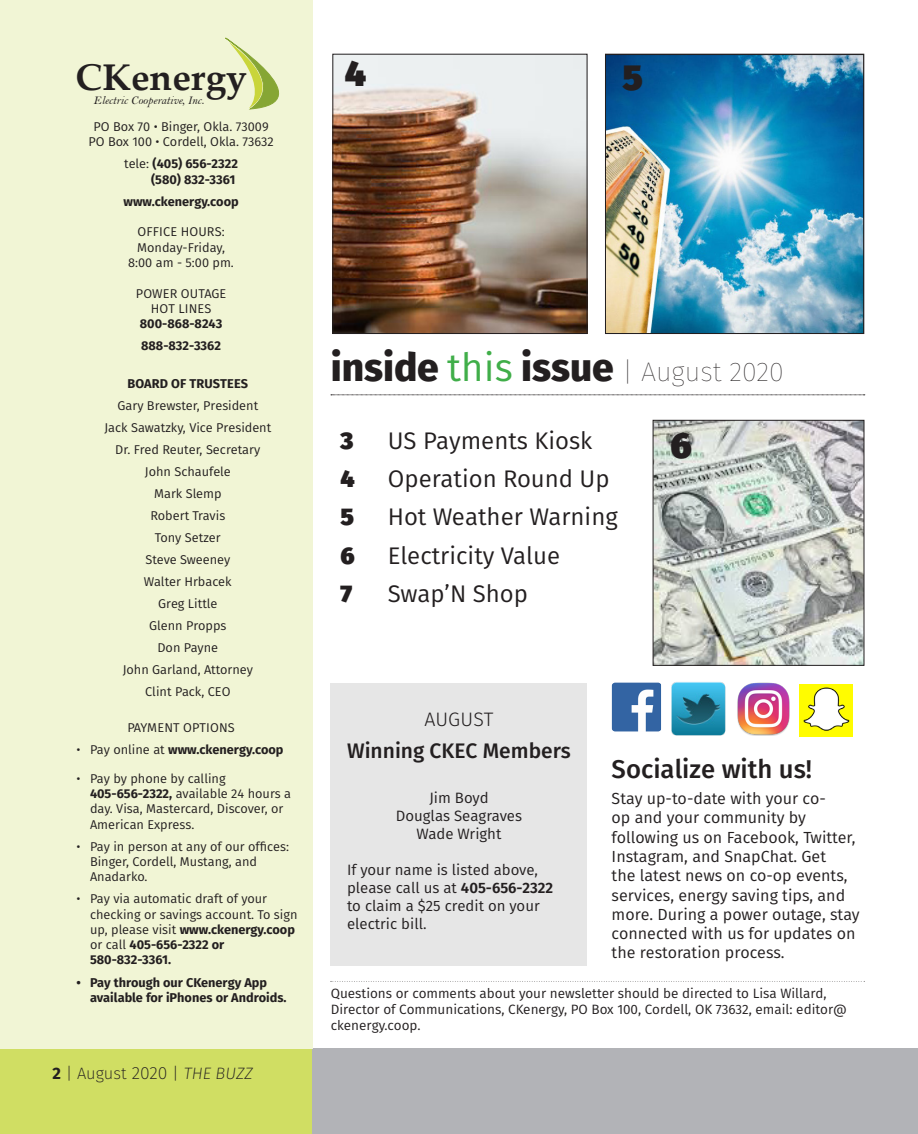
<style>
.page{position:relative;width:918px;height:1134px;background:#fff}
.page>*{position:absolute;margin:0;border:0;box-sizing:border-box;transform-origin:0 0}
.t1{font:800 39px "Fira Sans";color:#231f20}
.t2{font:700 37.2px "Palatino Linotype";color:#231f20}
.t3{font:900 36px "Fira Sans";color:#231f20}
.t4{font:500 25.65px "Fira Sans";color:#231f20}
.t5{font:24px "Fira Sans";color:#231f20}
.t6{font:900 24px "Fira Sans";color:#231f20}
.t7{font:500 21px "Fira Sans";color:#231f20}
.t8{font:300 19.5px "Fira Sans";letter-spacing:.01em;color:#231f20}
.t9{font:200 16.5px "Fira Sans";color:#231f20}
.t10{font:16.05px/19.4px "Fira Sans";color:#231f20}
.t11{font:15px/18px "Fira Sans";color:#231f20;text-align:center}
.t12{font:13.5px/16.2px "Fira Sans";color:#231f20}
.t13{font:12.75px/15.3px "Fira Sans";color:#231f20}
.t14{font:700 12.75px/15.3px "Fira Sans";color:#231f20}
.t15{font:11.85px "Bell MT Italic";color:#231f20}
.s1{font-weight:400}
.s2{font-weight:700}
.s3{font-size:17.7px}
.s4{font-style:italic}
.s5{font-weight:400;color:#40ae49}
.s6{font-weight:100;font-size:27px}
.s7{font-weight:600}
</style>
<div class="page">
<img style="left:607px;top:56px;width:255px;height:276px">
<div style="left:605px;top:54px;width:259px;height:280px;border:1px solid #231f20"></div>
<div style="left:283px;top:1048px;width:635px;height:86px;background:#b2b3b7"></div>
<div style="left:0;top:1048px;width:312px;height:86px;background:#d0de63"></div>
<svg style="left:331px;top:395px;width:534px;height:1px"></svg>
<div style="left:331px;top:683px;width:256px;height:283px;background:#e6e6e6"></div>
<svg style="left:331px;top:981px;width:534px;height:1px"></svg>
<img style="left:655px;top:422px;width:207px;height:242px">
<div style="left:653px;top:420px;width:211px;height:246px;border:1px solid #231f20"></div>
<div style="left:0;top:0;width:313px;height:1048px;background:#f1f5d5"></div>
<svg style="left:225px;top:37px;width:55px;height:72px"></svg>
<img style="left:612px;top:683px;width:50px;height:48px">
<img style="left:671px;top:682px;width:55px;height:54px">
<img style="left:737px;top:682px;width:53px;height:54px">
<img style="left:800px;top:684px;width:53px;height:52px">
<img style="left:335px;top:56px;width:250px;height:276px">
<div style="left:333px;top:54px;width:254px;height:280px;border:1px solid #231f20"></div>
<p class="t2" style="left:76px;top:51px;width:173px">CKenergy</p>
<p class="t15" style="left:94px;top:93px;width:112px">Electric Cooperative, Inc.</p>
<p class="t13" style="left:94px;top:119px;width:177px">PO Box 70 • Binger, Okla. 73009</p>
<p class="t13" style="left:88px;top:134px;width:187px">PO Box 100 • Cordell, Okla. 73632</p>
<p class="t14" style="left:124px;top:156px;width:115px"><span class="s1">tele:</span> (405) 656-2322</p>
<p class="t14" style="left:151px;top:172px;width:86px">(580) 832-3361</p>
<p class="t14" style="left:123px;top:194px;width:117px">www.ckenergy.coop</p>
<p class="t13" style="left:138px;top:224px;width:89px">OFFICE HOURS:</p>
<p class="t13" style="left:137px;top:240px;width:89px">Monday-Friday,</p>
<p class="t13" style="left:128px;top:255px;width:107px">8:00 am - 5:00 pm.</p>
<p class="t13" style="left:136px;top:285px;width:92px">POWER OUTAGE</p>
<p class="t13" style="left:151px;top:301px;width:62px">HOT LINES</p>
<p class="t14" style="left:140px;top:316px;width:84px">800-868-8243</p>
<p class="t14" style="left:141px;top:338px;width:81px">888-832-3362</p>
<p class="t14" style="left:128px;top:375px;width:122px">BOARD OF TRUSTEES</p>
<p class="t13" style="left:117px;top:398px;width:142px">Gary Brewster, President</p>
<p class="t13" style="left:104px;top:420px;width:168px">Jack Sawatzky, Vice President</p>
<p class="t13" style="left:115px;top:442px;width:147px">Dr. Fred Reuter, Secretary</p>
<p class="t13" style="left:145px;top:464px;width:88px">John Schaufele</p>
<p class="t13" style="left:154px;top:486px;width:69px">Mark Slemp</p>
<p class="t13" style="left:150px;top:508px;width:76px">Robert Travis</p>
<p class="t13" style="left:155px;top:530px;width:67px">Tony Setzer</p>
<p class="t13" style="left:145px;top:552px;width:86px">Steve Sweeney</p>
<p class="t13" style="left:144px;top:574px;width:89px">Walter Hrbacek</p>
<p class="t13" style="left:158px;top:596px;width:61px">Greg Little</p>
<p class="t13" style="left:149px;top:618px;width:79px">Glenn Propps</p>
<p class="t13" style="left:157px;top:640px;width:62px">Don Payne</p>
<p class="t13" style="left:123px;top:662px;width:132px">John Garland, Attorney</p>
<p class="t13" style="left:145px;top:684px;width:87px">Clint Pack, CEO</p>
<p class="t13" style="left:127px;top:720px;width:109px">PAYMENT OPTIONS</p>
<p class="t14" style="left:76px;top:742px;width:209px"><span class="s1">• Pay online at</span> www.ckenergy.coop</p>
<p class="t13" style="left:90px;top:771px;width:203px;text-indent:-14px">• Pay by phone by calling<br><span class="s2">405-656-2322,</span> available 24 hours a day. Visa, Mastercard, Discover, or<br>American Express.</p>
<p class="t13" style="left:90px;top:838px;width:201px;text-indent:-14px">• Pay in person at any of our offices:<br>Binger, Cordell, Mustang, and<br>Anadarko.</p>
<p class="t13" style="left:90px;top:891px;width:209px;text-indent:-14px">• Pay via automatic draft of your checking or savings account. To sign up, please visit <span class="s2">www.ckenergy.coop </span>or call <span class="s2">405-656-2322 or<br>580-832-3361.</span></p>
<p class="t14" style="left:90px;top:974px;width:198px;text-indent:-14px">• Pay through our CKenergy App available for iPhones or Androids.</p>
<p class="t9" style="left:52px;top:1062px;width:202px"><span class="s2">2</span> | August <span class="s3">2020</span> | <span class="s4">THE BUZZ</span></p>
<p class="t3" style="left:345px;top:48px;width:23px">4</p>
<p class="t3" style="left:622px;top:52px;width:22px">5</p>
<p class="t1" style="left:331px;top:340px;width:455px">inside <span class="s5">this</span> issue <span class="s6">| August 2020</span></p>
<p class="t6" style="left:341px;top:423px;width:14px">3</p>
<p class="t5" style="left:388px;top:424px;width:206px">US Payments Kiosk</p>
<p class="t6" style="left:341px;top:461px;width:16px">4</p>
<p class="t5" style="left:388px;top:462px;width:223px">Operation Round Up</p>
<p class="t6" style="left:341px;top:500px;width:15px">5</p>
<p class="t5" style="left:388px;top:500px;width:232px">Hot Weather Warning</p>
<p class="t6" style="left:341px;top:538px;width:16px">6</p>
<p class="t5" style="left:388px;top:538px;width:174px">Electricity Value</p>
<p class="t6" style="left:341px;top:576px;width:13px">7</p>
<p class="t5" style="left:388px;top:577px;width:142px">Swap’N Shop</p>
<p class="t3" style="left:670px;top:419px;width:23px">6</p>
<p class="t8" style="left:424px;top:706px;width:71px">AUGUST</p>
<p class="t7" style="left:347px;top:736px;width:225px">Winning CKEC Members</p>
<p class="t11" style="left:396px;top:789px;width:128px">Jim Boyd<br>Douglas Seagraves<br>Wade Wright</p>
<p class="t11" style="left:347px;top:861px;width:208px;text-align:left">If your name is listed above, please call us at <span class="s7">405-656-2322 </span>to claim a $25 credit on your electric bill.</p>
<p class="t4" style="left:612px;top:751px;width:202px">Socialize with us!</p>
<p class="t10" style="left:612px;top:789px;width:250px">Stay up-to-date with your co-<br>op and your community by following us on Facebook, Twitter,<br>Instagram, and SnapChat. Get<br>the latest news on co-op events, services, energy saving tips, and more. During a power outage, stay connected with us for updates on the restoration process.</p>
<p class="t12" style="left:331px;top:985px;width:518px">Questions or comments about your newsletter should be directed to Lisa Willard,<br>Director of Communications, CKenergy, PO Box 100, Cordell, OK 73632, email: editor@ ckenergy.coop.</p>
</div>
